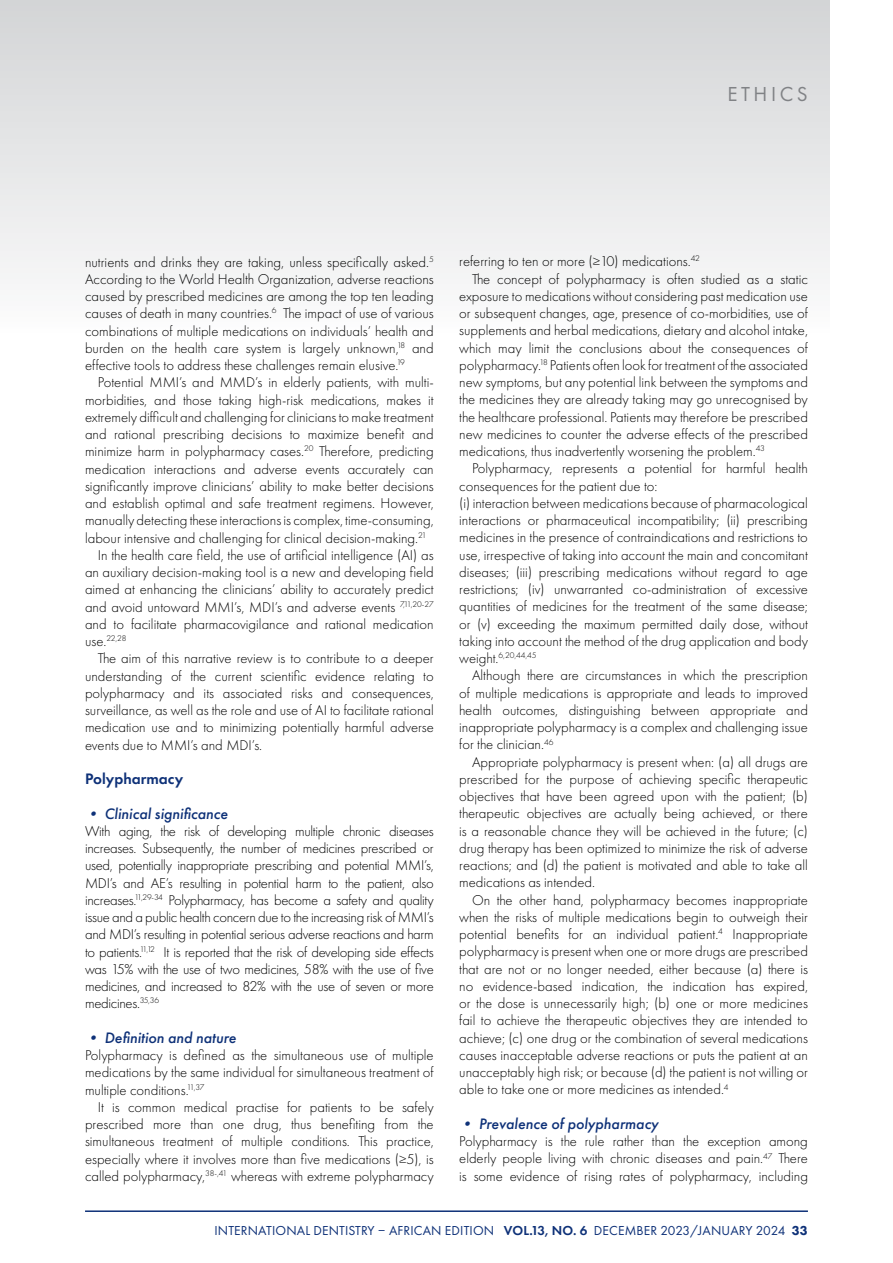
<style>
.page{position:relative;width:893px;height:1263px;background:#fff}
.page>*{position:absolute;margin:0;border:0;box-sizing:border-box;transform-origin:0 0}
.t1{font:21px "Futura PT";letter-spacing:.17em;color:#808285}
.t2{font:italic 500 15.75px "Futura PT";color:#0e3178}
.t3{font:600 15.75px "Futura PT";color:#0e3178}
.t4{font:300 14.7px/17.2px "Futura PT";color:#000;text-align:justify}
.t5{font:13.5px "Futura PT";letter-spacing:.01em;color:#0e3178}
.t6{font:300 8.55px "Futura PT";color:#000}
.s1{font-size:14.7px}
.s2{font-weight:600}
.s3{font-weight:800}
</style>
<div class="page">
<div style="left:0;top:0;width:829px;height:337px;background:linear-gradient(to bottom,#d3d4d6,#fcfcfd)"></div>
<hr style="left:85px;top:1210px;width:723px;height:2px;background:#0e3178">
<h1 class="t1" style="left:727px;top:82px;width:82px">ETHICS</h1>
<p class="t4" style="left:85px;top:253px;width:350px">nutrients and drinks they are taking, unless specifically asked.<sup>5<br></sup>According to the World Health Organization, adverse reactions caused by prescribed medicines are among the top ten leading causes of death in many countries.<sup>6</sup> The impact of use of various combinations of multiple medications on individuals’ health and burden on the health care system is largely unknown,<sup>18</sup> and effective tools to address these challenges remain elusive.<sup>19</sup></p>
<p class="t4" style="left:98px;top:374px;width:337px">Potential MMI’s and MMD’s in elderly patients, with multi-</p>
<p class="t4" style="left:85px;top:391px;width:350px">morbidities, and those taking high-risk medications, makes it</p>
<p class="t4" style="left:85px;top:408px;width:350px">extremely difficult and challenging for clinicians to make treatment</p>
<p class="t4" style="left:85px;top:426px;width:350px">and rational prescribing decisions to maximize benefit and</p>
<p class="t4" style="left:85px;top:443px;width:350px">minimize harm in polypharmacy cases.<sup>20</sup> Therefore, predicting</p>
<p class="t4" style="left:85px;top:460px;width:350px">medication interactions and adverse events accurately can</p>
<p class="t4" style="left:85px;top:477px;width:350px">significantly improve clinicians’ ability to make better decisions</p>
<p class="t4" style="left:85px;top:495px;width:350px">and establish optimal and safe treatment regimens. However,</p>
<p class="t4" style="left:85px;top:512px;width:350px">manually detecting these interactions is complex, time-consuming,</p>
<p class="t4" style="left:85px;top:529px;width:343px">labour intensive and challenging for clinical decision-making.<sup>21</sup></p>
<p class="t4" style="left:98px;top:546px;width:337px">In the health care field, the use of artificial intelligence (AI) as</p>
<p class="t4" style="left:85px;top:564px;width:350px">an auxiliary decision-making tool is a new and developing field</p>
<p class="t4" style="left:85px;top:581px;width:350px">aimed at enhancing the clinicians’ ability to accurately predict</p>
<p class="t4" style="left:85px;top:598px;width:350px">and avoid untoward MMI’s, MDI’s and adverse events <sup>7,11,20-27</sup></p>
<p class="t4" style="left:85px;top:615px;width:350px">and to facilitate pharmacovigilance and rational medication</p>
<p class="t6" style="left:85px;top:633px;width:43px"><span class="s1">use.</span>22,28</p>
<p class="t4" style="left:85px;top:650px;width:350px;text-indent:13px">The aim of this narrative review is to contribute to a deeper understanding of the current scientific evidence relating to polypharmacy and its associated risks and consequences, surveillance, as well as the role and use of AI to facilitate rational medication use and to minimizing potentially harmful adverse events due to MMI’s and MDI’s.</p>
<p class="t3" style="left:85px;top:769px;width:100px">Polypharmacy</p>
<p class="t2" style="left:85px;top:803px;width:144px">• Clinical significance</p>
<p class="t4" style="left:85px;top:822px;width:350px">With aging, the risk of developing multiple chronic diseases increases. Subsequently, the number of medicines prescribed or used, potentially inappropriate prescribing and potential MMI’s, MDI’s and AE’s resulting in potential harm to the patient, also increases.<sup>11,29-34</sup> Polypharmacy, has become a safety and quality issue and a public health concern due to the increasing risk of MMI’s and MDI’s resulting in potential serious adverse reactions and harm to patients.<sup>11,12</sup> It is reported that the risk of developing side effects was 15% with the use of two medicines, 58% with the use of five medicines, and increased to 82% with the use of seven or more medicines.<sup>35,36</sup></p>
<p class="t2" style="left:85px;top:1028px;width:152px">• Definition and nature</p>
<p class="t4" style="left:85px;top:1047px;width:350px">Polypharmacy is defined as the simultaneous use of multiple medications by the same individual for simultaneous treatment of multiple conditions.<sup>11,37</sup></p>
<p class="t4" style="left:85px;top:1098px;width:350px;text-indent:13px">It is common medical practise for patients to be safely prescribed more than one drug, thus benefiting from the simultaneous treatment of multiple conditions. This practice, especially where it involves more than five medications (≥5), is called polypharmacy,<sup>38-,41</sup> whereas with extreme polypharmacy</p>
<p class="t4" style="left:459px;top:253px;width:242px">referring to ten or more (≥10) medications.<sup>42</sup></p>
<p class="t4" style="left:472px;top:270px;width:337px">The concept of polypharmacy is often studied as a static</p>
<p class="t4" style="left:459px;top:287px;width:350px">exposure to medications without considering past medication use</p>
<p class="t4" style="left:459px;top:305px;width:350px">or subsequent changes, age, presence of co-morbidities, use of</p>
<p class="t4" style="left:459px;top:322px;width:350px">supplements and herbal medications, dietary and alcohol intake,</p>
<p class="t4" style="left:459px;top:339px;width:350px">which may limit the conclusions about the consequences of</p>
<p class="t4" style="left:459px;top:356px;width:350px">polypharmacy.<sup>18</sup> Patients often look for treatment of the associated</p>
<p class="t4" style="left:459px;top:374px;width:350px">new symptoms, but any potential link between the symptoms and</p>
<p class="t4" style="left:459px;top:391px;width:350px">the medicines they are already taking may go unrecognised by</p>
<p class="t4" style="left:459px;top:408px;width:350px">the healthcare professional. Patients may therefore be prescribed</p>
<p class="t4" style="left:459px;top:425px;width:350px">new medicines to counter the adverse effects of the prescribed</p>
<p class="t4" style="left:459px;top:443px;width:307px">medications, thus inadvertently worsening the problem.<sup>43</sup></p>
<p class="t4" style="left:472px;top:460px;width:337px">Polypharmacy, represents a potential for harmful health</p>
<p class="t4" style="left:459px;top:477px;width:200px">consequences for the patient due to:</p>
<p class="t4" style="left:459px;top:494px;width:350px">(i) interaction between medications because of pharmacological</p>
<p class="t4" style="left:459px;top:512px;width:350px">interactions or pharmaceutical incompatibility; (ii) prescribing</p>
<p class="t4" style="left:459px;top:529px;width:350px">medicines in the presence of contraindications and restrictions to</p>
<p class="t4" style="left:459px;top:546px;width:350px">use, irrespective of taking into account the main and concomitant</p>
<p class="t4" style="left:459px;top:563px;width:350px">diseases; (iii) prescribing medications without regard to age</p>
<p class="t4" style="left:459px;top:581px;width:350px">restrictions; (iv) unwarranted co-administration of excessive</p>
<p class="t4" style="left:459px;top:598px;width:350px">quantities of medicines for the treatment of the same disease;</p>
<p class="t4" style="left:459px;top:615px;width:350px">or (v) exceeding the maximum permitted daily dose, without</p>
<p class="t4" style="left:459px;top:632px;width:350px">taking into account the method of the drug application and body</p>
<p class="t6" style="left:459px;top:650px;width:79px"><span class="s1">weight.</span>6,20,44,45</p>
<p class="t4" style="left:459px;top:667px;width:350px;text-indent:13px">Although there are circumstances in which the prescription of multiple medications is appropriate and leads to improved health outcomes, distinguishing between appropriate and inappropriate polypharmacy is a complex and challenging issue for the clinician.<sup>46</sup></p>
<p class="t4" style="left:459px;top:753px;width:350px;text-indent:13px">Appropriate polypharmacy is present when: (a) all drugs are prescribed for the purpose of achieving specific therapeutic objectives that have been agreed upon with the patient; (b) therapeutic objectives are actually being achieved, or there is a reasonable chance they will be achieved in the future; (c) drug therapy has been optimized to minimize the risk of adverse reactions; and (d) the patient is motivated and able to take all medications as intended.</p>
<p class="t4" style="left:459px;top:891px;width:350px;text-indent:13px">On the other hand, polypharmacy becomes inappropriate when the risks of multiple medications begin to outweigh their potential benefits for an individual patient.<sup>4</sup> Inappropriate polypharmacy is present when one or more drugs are prescribed that are not or no longer needed, either because (a) there is no evidence-based indication, the indication has expired, or the dose is unnecessarily high; (b) one or more medicines fail to achieve the therapeutic objectives they are intended to achieve; (c) one drug or the combination of several medications causes inacceptable adverse reactions or puts the patient at an unacceptably high risk; or because (d) the patient is not willing or able to take one or more medicines as intended.<sup>4</sup></p>
<p class="t2" style="left:459px;top:1114px;width:201px">• Prevalence of polypharmacy</p>
<p class="t4" style="left:459px;top:1133px;width:350px">Polypharmacy is the rule rather than the exception among elderly people living with chronic diseases and pain.<sup>47</sup> There is some evidence of rising rates of polypharmacy, including</p>
<p class="t5" style="left:214px;top:1223px;width:595px">INTERNATIONAL DENTISTRY – AFRICAN EDITION <span class="s2">VOL.13, NO. 6</span> DECEMBER 2023/JANUARY 2024 <span class="s3">33</span></p>
</div>
